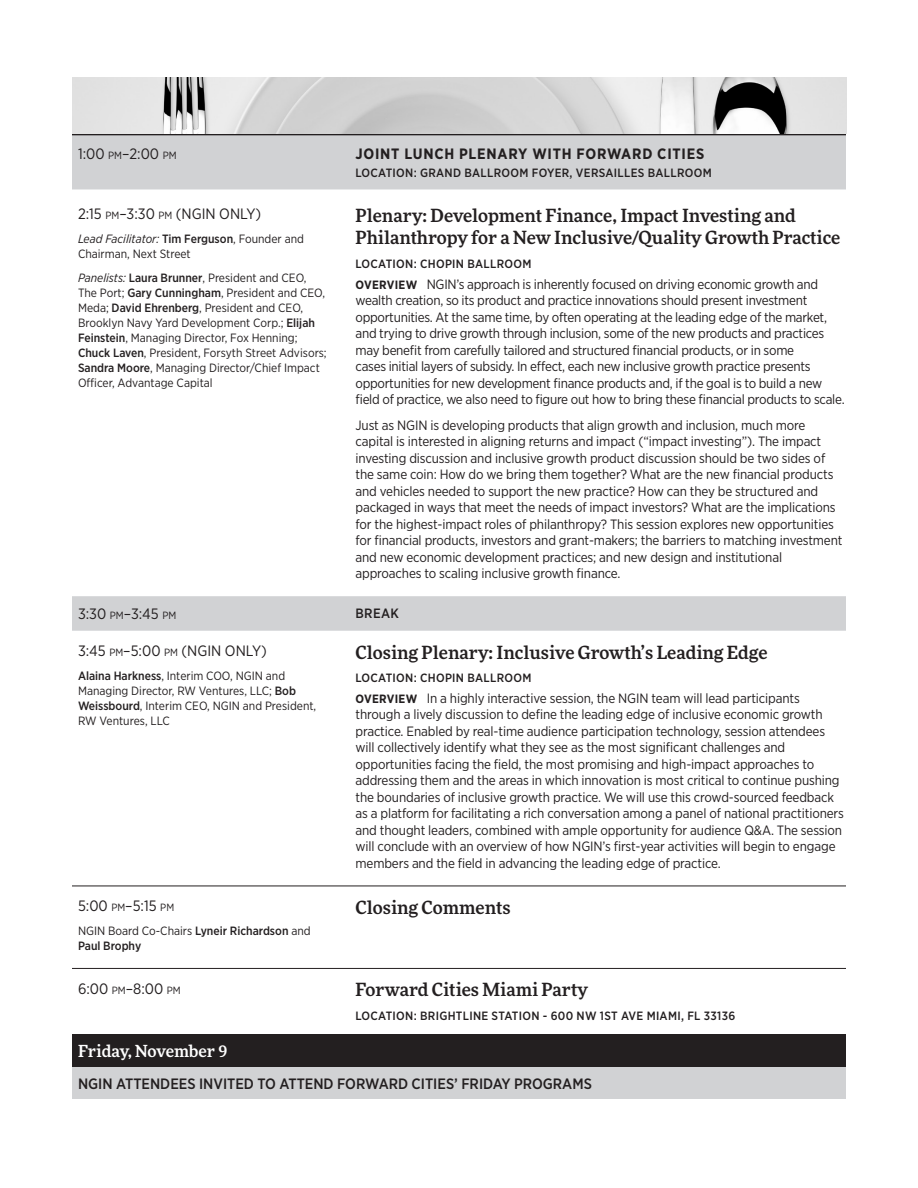
<style>
.page{position:relative;width:918px;height:1188px;background:#fff}
.page>*{position:absolute;margin:0;border:0;box-sizing:border-box;transform-origin:0 0}
.session_heading{font:500 18px/22.5px "More Pro";color:#231f20}
.t1{font:500 16.5px "More Pro";color:#fff}
.t2{font:500 15px "Gotham Narrow";color:#231f20}
.facillitators{font:15px "Gotham Narrow";color:#231f20}
.facillitators-2{font:15px "Gotham Narrow";color:#231f20}
.t3{font:700 15px "Gotham Narrow";letter-spacing:.05em;color:#231f20}
.description_text{font:13.5px/16.5px "Gotham Narrow";letter-spacing:-.01em;color:#231f20}
.t4{font:500 13.5px "Gotham Narrow";letter-spacing:.025em;color:#231f20}
.facillitators-3{font:12px/15px "Gotham Narrow";color:#231f20}
.eyebrow{font:500 12px "Gotham Narrow";letter-spacing:.025em;color:#231f20}
.facillitators-4{font:500 12px/15px "Gotham Narrow";color:#231f20}
.s1{font-size:10.5px}
.s2{font-style:inherit}
.s3{font-style:italic}
.s4{font-weight:500}
.s5{font-weight:700;font-size:12px}
.s6{font-weight:400}
</style>
<div class="page">
<svg style="left:72px;top:135px;width:774px;height:496px"></svg>
<hr style="left:72px;top:134px;width:270px;height:1px;background:#231f20">
<hr style="left:342px;top:134px;width:504px;height:1px;background:#231f20">
<hr style="left:72px;top:77px;width:270px;height:1px;background:#231f20">
<hr style="left:342px;top:77px;width:504px;height:1px;background:#231f20">
<hr style="left:72px;top:886px;width:270px;height:1px;background:#231f20">
<hr style="left:342px;top:886px;width:504px;height:1px;background:#231f20">
<hr style="left:72px;top:968px;width:270px;height:1px;background:#231f20">
<hr style="left:342px;top:968px;width:504px;height:1px;background:#231f20">
<img style="left:72px;top:78px;width:774px;height:56px">
<div style="left:72px;top:1035px;width:774px;height:32px;background:#231f20"></div>
<div style="left:72px;top:1067px;width:774px;height:32px;background:#d1d2d4"></div>
<p class="facillitators" style="left:78px;top:144px;width:100px">1:00 <span class="s1">PM</span>–2:00 <span class="s1">PM</span></p>
<p class="t3" style="left:356px;top:144px;width:350px">JOINT LUNCH PLENARY WITH FORWARD CITIES</p>
<p class="eyebrow" style="left:356px;top:166px;width:358px">LOCATION: GRAND BALLROOM FOYER, VERSAILLES BALLROOM</p>
<p class="facillitators-2" style="left:78px;top:205px;width:185px"><span class="s2">2:15</span> <span class="s1">PM</span><span class="s2">–3:30</span> <span class="s1">PM</span> (NGIN ONLY)</p>
<p class="facillitators-3" style="left:78px;top:232px;width:228px"><span class="s3">Lead Facilitator:</span> <span class="s4">Tim Ferguson</span>, Founder and<br>Chairman, Next Street</p>
<p class="facillitators-3" style="left:78px;top:271px;width:250px"><span class="s3">Panelists:</span> <span class="s4">Laura Brunner</span>, President and CEO, The Port; <span class="s4">Gary Cunningham</span>, President and CEO, Meda; <span class="s4">David Ehrenberg</span>, President and CEO, Brooklyn Navy Yard Development Corp.; <span class="s4">Elijah Feinstein</span>, Managing Director, Fox Henning; <span class="s4">Chuck Laven</span>, President, Forsyth Street Advisors; <span class="s4">Sandra Moore</span>, Managing Director/Chief Impact Officer, Advantage Capital</p>
<p class="session_heading" style="left:356px;top:203px;width:486px">Plenary: Development Finance, Impact Investing and<br>Philanthropy for a New Inclusive/Quality Growth Practice</p>
<p class="eyebrow" style="left:356px;top:256px;width:177px">LOCATION: CHOPIN BALLROOM</p>
<p class="description_text" style="left:356px;top:275px;width:491px"><span class="s5">OVERVIEW</span> NGIN’s approach is inherently focused on driving economic growth and wealth creation, so its product and practice innovations should present investment opportunities. At the same time, by often operating at the leading edge of the market, and trying to drive growth through inclusion, some of the new products and practices may benefit from carefully tailored and structured fi nancial products, or in some<br>cases initial layers of subsidy. In effect, each new inclusive growth practice presents opportunities for new development fi nance products and, if the goal is to build a new field of practice, we also need to figure out how to bring these fi nancial products to scale.</p>
<p class="description_text" style="left:356px;top:416px;width:489px">Just as NGIN is developing products that align growth and inclusion, much more capital is interested in aligning returns and impact (“impact investing”). The impact investing discussion and inclusive growth product discussion should be two sides of the same coin: How do we bring them together? What are the new fi nancial products and vehicles needed to support the new practice? How can they be structured and packaged in ways that meet the needs of impact investors? What are the implications for the highest-impact roles of philanthropy? This session explores new opportunities for fi nancial products, investors and grant-makers; the barriers to matching investment and new economic development practices; and new design and institutional approaches to scaling inclusive growth fi nance.</p>
<p class="facillitators" style="left:78px;top:604px;width:100px">3:30 <span class="s1">PM</span>–3:45 <span class="s1">PM</span></p>
<p class="t4" style="left:356px;top:604px;width:45px">BREAK</p>
<p class="facillitators-2" style="left:78px;top:642px;width:190px"><span class="s2">3:45</span> <span class="s1">PM</span><span class="s2">–5:00</span> <span class="s1">PM</span> (NGIN ONLY)</p>
<p class="facillitators-3" style="left:78px;top:668px;width:240px"><span class="s4">Alaina Harkness</span>, Interim COO, NGIN and Managing Director, RW Ventures, LLC; <span class="s4">Bob Weissbourd</span>, Interim CEO, NGIN and President, RW Ventures, LLC</p>
<p class="session_heading" style="left:356px;top:640px;width:414px">Closing Plenary: Inclusive Growth’s Leading Edge</p>
<p class="eyebrow" style="left:356px;top:670px;width:177px">LOCATION: CHOPIN BALLROOM</p>
<p class="description_text" style="left:356px;top:690px;width:490px"><span class="s5">OVERVIEW</span> In a highly interactive session, the NGIN team will lead participants through a lively discussion to defi ne the leading edge of inclusive economic growth practice. Enabled by real-time audience participation technology, session attendees will collectively identify what they see as the most significant challenges and opportunities facing the field, the most promising and high-impact approaches to addressing them and the areas in which innovation is most critical to continue pushing the boundaries of inclusive growth practice. We will use this crowd-sourced feedback as a platform for facilitating a rich conversation among a panel of national practitioners and thought leaders, combined with ample opportunity for audience Q&amp;A. The session will conclude with an overview of how NGIN’s fi rst-year activities will begin to engage members and the field in advancing the leading edge of practice.</p>
<p class="facillitators" style="left:78px;top:897px;width:98px">5:00 <span class="s1">PM</span>–5:15 <span class="s1">PM</span></p>
<p class="facillitators-4" style="left:78px;top:924px;width:234px"><span class="s6">NGIN Board Co-Chairs</span> Lyneir Richardson <span class="s6">and<br></span>Paul Brophy</p>
<p class="session_heading" style="left:356px;top:895px;width:157px">Closing Comments</p>
<p class="facillitators" style="left:78px;top:979px;width:104px">6:00 <span class="s1">PM</span>–8:00 <span class="s1">PM</span></p>
<p class="session_heading" style="left:356px;top:977px;width:234px">Forward Cities Miami Party</p>
<p class="eyebrow" style="left:356px;top:1008px;width:381px">LOCATION: BRIGHTLINE STATION - 600 NW 1ST AVE MIAMI, FL 33136</p>
<p class="t1" style="left:78px;top:1039px;width:151px">Friday, November 9</p>
<p class="t2" style="left:78px;top:1074px;width:515px">NGIN ATTENDEES INVITED TO ATTEND FORWARD CITIES’ FRIDAY PROGRAMS</p>
</div>
